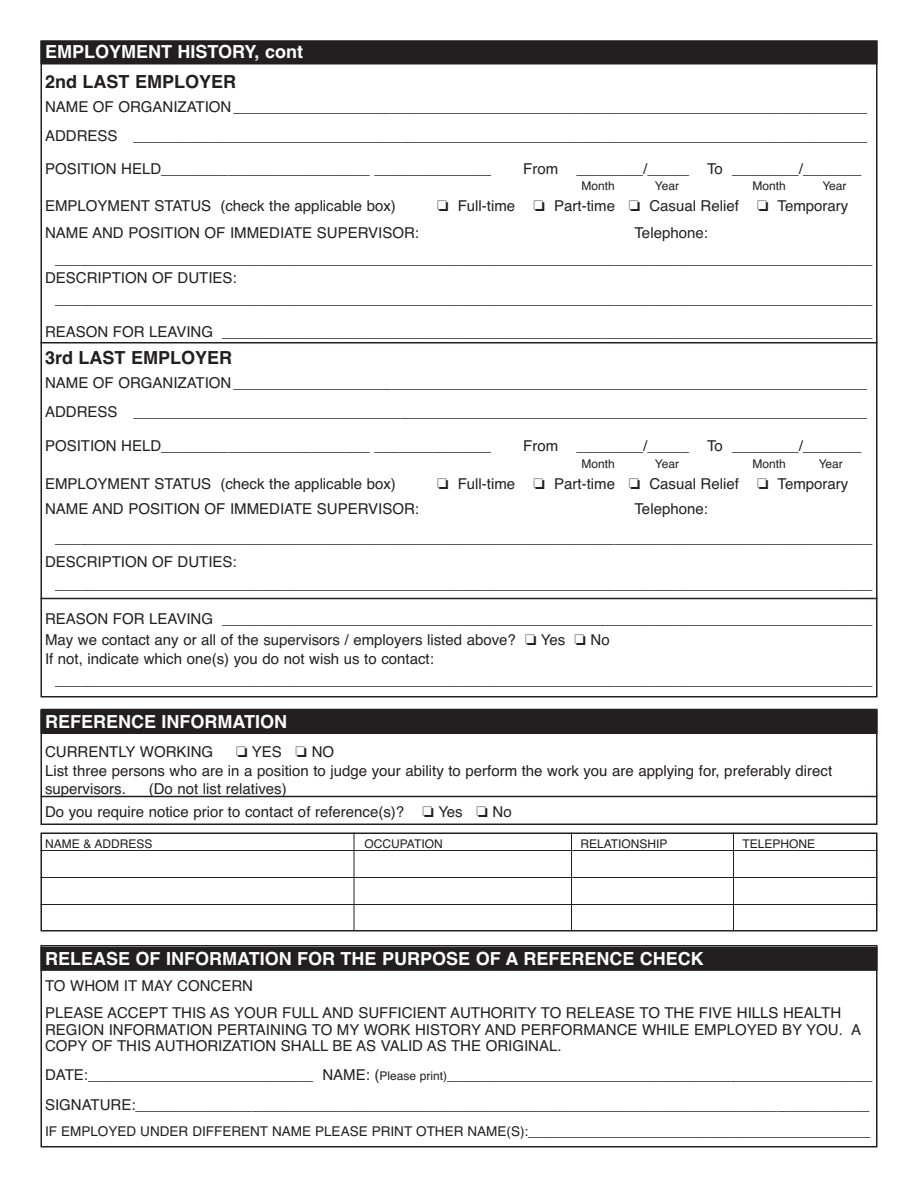
<style>
.page{position:relative;width:918px;height:1188px;background:#fff}
.page>*{position:absolute;margin:0;border:0;box-sizing:border-box;transform-origin:0 0}
.t1{font:700 18px "Helvetica";color:#fff}
.t2{font:700 18px "Helvetica";color:#231f20}
.t3{font:15px/28.5px "Helvetica";color:#231f20}
.t4{font:13.5px "Helvetica";color:#231f20}
.t5{font:12px "Helvetica";color:#231f20}
.s1{font-size:12px}
.s2{font-size:15px}
</style>
<div class="page">
<div style="left:40px;top:945px;width:838px;height:203px;border:2px solid #231f20"></div>
<div style="left:40px;top:709px;width:838px;height:116px;border:2px solid #231f20"></div>
<div style="left:40px;top:40px;width:838px;height:24px;background:#231f20"></div>
<div style="left:40px;top:710px;width:838px;height:24px;background:#231f20"></div>
<div style="left:40px;top:947px;width:838px;height:24px;background:#231f20"></div>
<hr style="left:40px;top:342px;width:838px;height:2px;background:#231f20">
<hr style="left:40px;top:598px;width:838px;height:1px;background:#231f20">
<div style="left:40px;top:832px;width:838px;height:100px;border:2px solid #231f20"></div>
<hr style="left:40px;top:850px;width:838px;height:1px;background:#231f20">
<hr style="left:40px;top:877px;width:838px;height:1px;background:#231f20">
<hr style="left:40px;top:904px;width:838px;height:1px;background:#231f20">
<hr style="left:40px;top:796px;width:838px;height:1px;background:#231f20">
<hr style="left:354px;top:832px;width:1px;height:98px;background:#231f20">
<hr style="left:571px;top:832px;width:1px;height:98px;background:#231f20">
<hr style="left:733px;top:832px;width:1px;height:98px;background:#231f20">
<p class="t1" style="left:45px;top:42px;width:260px">EMPLOYMENT HISTORY, cont</p>
<p class="t2" style="left:45px;top:72px;width:193px">2nd LAST EMPLOYER</p>
<p class="t3" style="left:45px;top:93px;width:824px">NAME OF ORGANIZATION____________________________________________________________________________<br>ADDRESS ________________________________________________________________________________________</p>
<p class="t3" style="left:45px;top:155px;width:448px">POSITION HELD_________________________ ______________</p>
<p class="t3" style="left:523px;top:155px;width:340px">From ________/_____ To ________/_______</p>
<p class="t5" style="left:582px;top:179px;width:35px">Month</p>
<p class="t5" style="left:655px;top:179px;width:26px">Year</p>
<p class="t5" style="left:753px;top:179px;width:35px">Month</p>
<p class="t5" style="left:822px;top:179px;width:26px">Year</p>
<p class="t3" style="left:45px;top:192px;width:352px">EMPLOYMENT STATUS (check the applicable box)</p>
<p class="t3" style="left:437px;top:192px;width:413px">❏ Full-time ❏ Part-time ❏ Casual Relief ❏ Temporary</p>
<p class="t3" style="left:45px;top:219px;width:376px">NAME AND POSITION OF IMMEDIATE SUPERVISOR:</p>
<p class="t3" style="left:55px;top:221px;width:819px;line-height:25.5px;text-indent:579px">Telephone: __________________________________________________________________________________________________</p>
<p class="t3" style="left:55px;top:268px;width:819px;line-height:21px;text-indent:-10px">DESCRIPTION OF DUTIES: __________________________________________________________________________________________________</p>
<p class="t3" style="left:45px;top:318px;width:829px">REASON FOR LEAVING ______________________________________________________________________________</p>
<p class="t2" style="left:45px;top:348px;width:189px">3rd LAST EMPLOYER</p>
<p class="t3" style="left:45px;top:369px;width:824px">NAME OF ORGANIZATION____________________________________________________________________________<br>ADDRESS ________________________________________________________________________________________</p>
<p class="t3" style="left:45px;top:432px;width:448px">POSITION HELD_________________________ ______________</p>
<p class="t3" style="left:523px;top:432px;width:340px">From ________/_____ To ________/_______</p>
<p class="t5" style="left:582px;top:457px;width:35px">Month</p>
<p class="t5" style="left:655px;top:457px;width:26px">Year</p>
<p class="t5" style="left:753px;top:457px;width:35px">Month</p>
<p class="t5" style="left:819px;top:457px;width:26px">Year</p>
<p class="t3" style="left:45px;top:469px;width:352px">EMPLOYMENT STATUS (check the applicable box)</p>
<p class="t3" style="left:437px;top:469px;width:413px">❏ Full-time ❏ Part-time ❏ Casual Relief ❏ Temporary</p>
<p class="t3" style="left:45px;top:495px;width:376px">NAME AND POSITION OF IMMEDIATE SUPERVISOR:</p>
<p class="t3" style="left:55px;top:495px;width:819px;text-indent:579px">Telephone: __________________________________________________________________________________________________</p>
<p class="t3" style="left:55px;top:550px;width:819px;line-height:22.5px;text-indent:-10px">DESCRIPTION OF DUTIES: __________________________________________________________________________________________________</p>
<p class="t3" style="left:45px;top:608px;width:829px;line-height:21px">REASON FOR LEAVING ______________________________________________________________________________<br>May we contact any or all of the supervisors / employers listed above? ❏ Yes ❏ No</p>
<p class="t3" style="left:55px;top:649px;width:819px;line-height:21px;text-indent:-10px">If not, indicate which one(s) you do not wish us to contact: __________________________________________________________________________________________________</p>
<p class="t1" style="left:45px;top:711px;width:244px">REFERENCE INFORMATION</p>
<p class="t3" style="left:45px;top:738px;width:170px">CURRENTLY WORKING</p>
<p class="t3" style="left:45px;top:743px;width:789px;line-height:18.6px;text-indent:191px">❏ YES ❏ NO<br>List three persons who are in a position to judge your ability to perform the work you are applying for, preferably direct supervisors.</p>
<p class="t3" style="left:45px;top:778px;width:468px;line-height:22.5px;text-indent:104px">(Do not list relatives)<br>Do you require notice prior to contact of reference(s)? ❏ Yes ❏ No</p>
<p class="t5" style="left:45px;top:837px;width:109px">NAME &amp; ADDRESS</p>
<p class="t5" style="left:365px;top:837px;width:80px">OCCUPATION</p>
<p class="t5" style="left:581px;top:837px;width:89px">RELATIONSHIP</p>
<p class="t5" style="left:743px;top:837px;width:74px">TELEPHONE</p>
<p class="t1" style="left:45px;top:948px;width:660px">RELEASE OF INFORMATION FOR THE PURPOSE OF A REFERENCE CHECK</p>
<p class="t3" style="left:45px;top:972px;width:798px;line-height:27px">TO WHOM IT MAY CONCERN<br>PLEASE ACCEPT THIS AS YOUR FULL AND SUFFICIENT AUTHORITY TO RELEASE TO THE FIVE HILLS HEALTH</p>
<p class="t3" style="left:45px;top:1021px;width:818px;line-height:16.5px">REGION INFORMATION PERTAINING TO MY WORK HISTORY AND PERFORMANCE WHILE EMPLOYED BY YOU. A<br>COPY OF THIS AUTHORIZATION SHALL BE AS VALID AS THE ORIGINAL.</p>
<p class="t3" style="left:45px;top:1060px;width:829px;line-height:29.2px">DATE:___________________________ NAME: (<span class="s1">Please print)</span>___________________________________________________<br>SIGNATURE:________________________________________________________________________________________</p>
<p class="t4" style="left:45px;top:1123px;width:827px">IF EMPLOYED UNDER DIFFERENT NAME PLEASE PRINT OTHER NAME(S):<span class="s2">_________________________________________</span></p>
</div>
